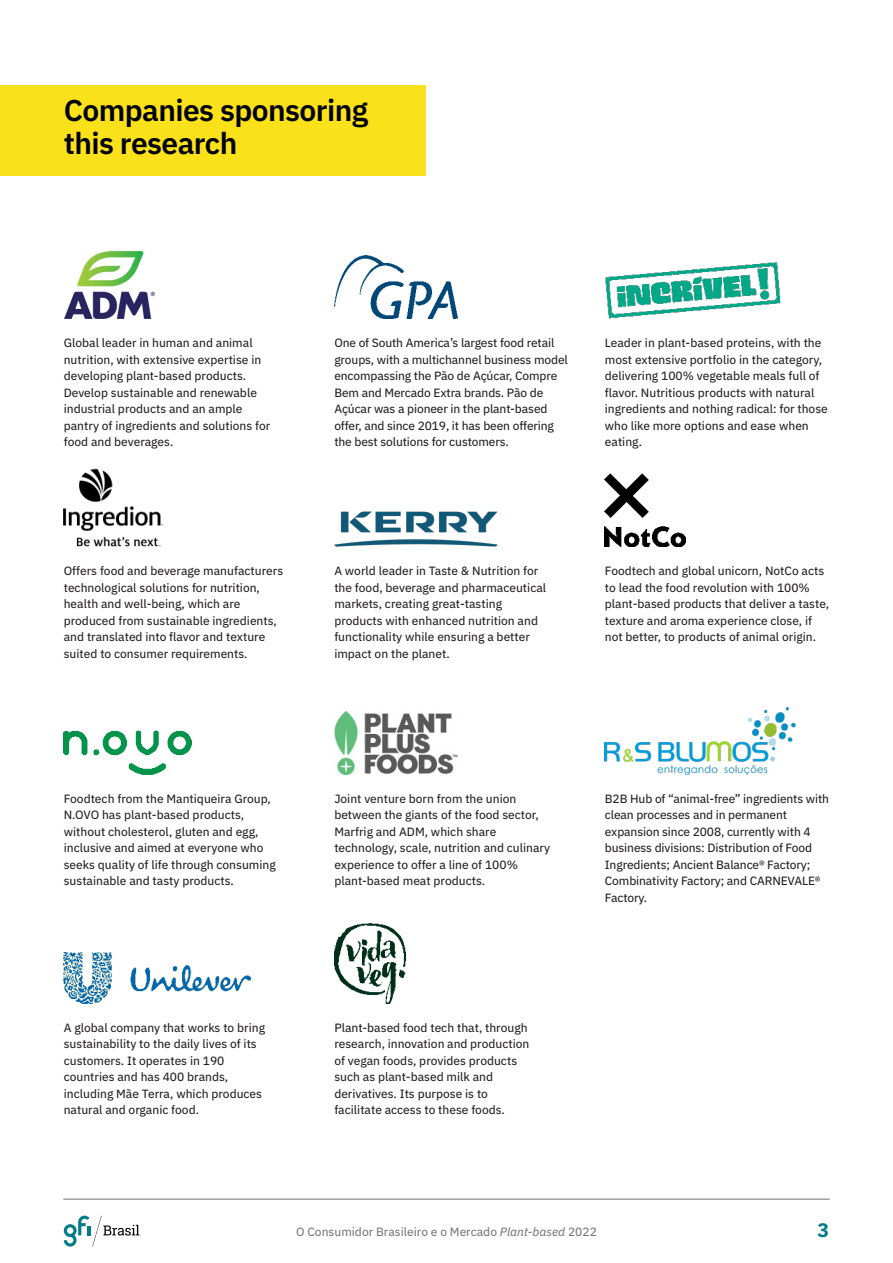
<style>
.page{position:relative;width:893px;height:1263px;background:#fff}
.page>*{position:absolute;margin:0;border:0;box-sizing:border-box;transform-origin:0 0}
.t1{font:600 30px/33px "IBM Plex Sans";letter-spacing:-.02em;color:#000}
.t2{font:700 19.5px "IBM Plex Sans";color:#007d8a}
.t3{font:12px/16.5px "IBM Plex Sans Text";color:#231f20}
.t4{font:12px "IBM Plex Sans Text";color:#787878}
.s1{font-style:italic}
</style>
<div class="page">
<svg style="left:64px;top:1215px;width:77px;height:31px"></svg>
<hr style="left:64px;top:1198px;width:765px;height:2px;background:#787878">
<div style="left:0;top:85px;width:425px;height:90px;background:#fae11a"></div>
<img style="left:64px;top:952px;width:187px;height:51px">
<img style="left:334px;top:923px;width:71px;height:80px">
<img style="left:64px;top:468px;width:100px;height:79px">
<img style="left:334px;top:512px;width:164px;height:35px">
<img style="left:605px;top:474px;width:80px;height:73px">
<img style="left:64px;top:730px;width:128px;height:44px">
<img style="left:334px;top:711px;width:124px;height:63px">
<img style="left:605px;top:707px;width:191px;height:67px">
<img style="left:64px;top:251px;width:90px;height:68px">
<img style="left:334px;top:255px;width:124px;height:64px">
<img style="left:605px;top:262px;width:176px;height:57px">
<h1 class="t1" style="left:64px;top:92px;width:306px">Companies sponsoring this research</h1>
<p class="t3" style="left:64px;top:334px;width:208px">Global leader in human and animal nutrition, with extensive expertise in developing plant-based products.<br>Develop sustainable and renewable industrial products and an ample pantry of ingredients and solutions for food and beverages.</p>
<p class="t3" style="left:334px;top:334px;width:235px">One of South America’s largest food retail groups, with a multichannel business model encompassing the Pão de Açúcar, Compre Bem and Mercado Extra brands. Pão de Açúcar was a pioneer in the plant-based offer, and since 2019, it has been offering the best solutions for customers.</p>
<p class="t3" style="left:605px;top:334px;width:224px">Leader in plant-based proteins, with the most extensive portfolio in the category, delivering 100% vegetable meals full of flavor. Nutritious products with natural ingredients and nothing radical: for those who like more options and ease when eating.</p>
<p class="t3" style="left:64px;top:562px;width:221px">Offers food and beverage manufacturers technological solutions for nutrition, health and well-being, which are produced from sustainable ingredients, and translated into flavor and texture suited to consumer requirements.</p>
<p class="t3" style="left:334px;top:562px;width:213px">A world leader in Taste &amp; Nutrition for the food, beverage and pharmaceutical markets, creating great-tasting products with enhanced nutrition and functionality while ensuring a better impact on the planet.</p>
<p class="t3" style="left:605px;top:562px;width:226px">Foodtech and global unicorn, NotCo acts to lead the food revolution with 100% plant-based products that deliver a taste, texture and aroma experience close, if not better, to products of animal origin.</p>
<p class="t3" style="left:64px;top:789px;width:214px">Foodtech from the Mantiqueira Group, N.OVO has plant-based products, without cholesterol, gluten and egg, inclusive and aimed at everyone who seeks quality of life through consuming sustainable and tasty products.</p>
<p class="t3" style="left:334px;top:789px;width:217px">Joint venture born from the union between the giants of the food sector, Marfrig and ADM, which share technology, scale, nutrition and culinary experience to offer a line of 100% plant-based meat products.</p>
<p class="t3" style="left:605px;top:789px;width:226px">B2B Hub of “animal-free” ingredients with clean processes and in permanent expansion since 2008, currently with 4 business divisions: Distribution of Food Ingredients; Ancient Balance®️ Factory; Combinativity Factory; and CARNEVALE®️ Factory.</p>
<p class="t3" style="left:64px;top:1018px;width:203px">A global company that works to bring sustainability to the daily lives of its customers. It operates in 190 countries and has 400 brands, including Mãe Terra, which produces natural and organic food.</p>
<p class="t3" style="left:334px;top:1018px;width:197px">Plant-based food tech that, through research, innovation and production of vegan foods, provides products such as plant-based milk and derivatives. Its purpose is to facilitate access to these foods.</p>
<p class="t4" style="left:296px;top:1222px;width:302px">O Consumidor Brasileiro e o Mercado <span class="s1">Plant-based</span> 2022</p>
<h2 class="t2" style="left:817px;top:1214px;width:13px">3</h2>
</div>
